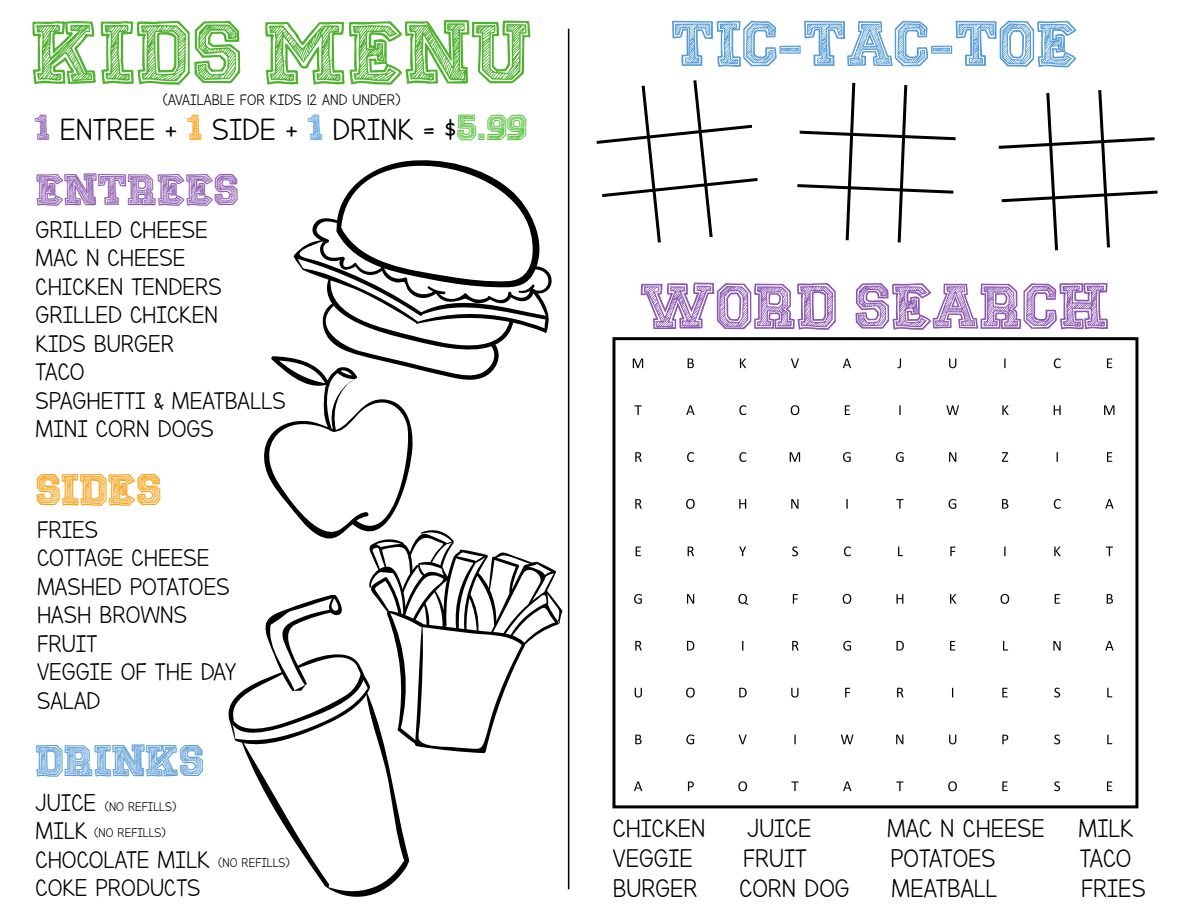
<style>
.page{position:relative;width:1188px;height:918px;background:#fff}
.page>*{position:absolute;margin:0;border:0;box-sizing:border-box;transform-origin:0 0}
.t1{font:90px "Sketch College";color:#50b230}
.t2{font:66px "Sketch College";color:#589cd7}
.t3{font:66px "Sketch College";color:#8c57b1}
.t4{font:45px "Sketch College";color:#8b56ae}
.t5{font:45px "Sketch College";color:#599bd5}
.t6{font:45px "Sketch College";color:#f79f0e}
.t7{font:36px "Lettersfor Learners";color:#000}
.t8{font:30px "Lettersfor Learners";color:#000}
.t9{font:28.5px/28.5px "Lettersfor Learners";color:#000}
.t10{font:18px "Lettersfor Learners";color:#000}
.t11{font:15px/25.5px "Lettersfor Learners";color:#000}
.s1{font-family:"Sketch College";color:#8b55b2}
.s2{font-family:"Sketch College";color:#f79f0e}
.s3{font-family:"Sketch College";color:#559cdb}
.s4{font-family:"Sketch College";color:#54be3a}
</style>
<div class="page">
<img style="left:632px;top:358px;width:483px;height:434px">
<div style="left:612px;top:337px;width:526px;height:471px;border:3px solid #000"></div>
<svg style="left:596px;top:80px;width:162px;height:163px"></svg>
<svg style="left:998px;top:90px;width:160px;height:161px"></svg>
<svg style="left:797px;top:82px;width:159px;height:161px"></svg>
<hr style="left:568px;top:29px;width:1px;height:860px;background:#000">
<svg style="left:293px;top:160px;width:259px;height:220px"></svg>
<svg style="left:228px;top:595px;width:181px;height:302px"></svg>
<svg style="left:295px;top:685px;width:10px;height:6px"></svg>
<svg style="left:368px;top:530px;width:194px;height:223px"></svg>
<svg style="left:264px;top:356px;width:149px;height:200px"></svg>
<h1 class="t1" style="left:31px;top:8px;width:502px">KIDS MENU</h1>
<p class="t10" style="left:163px;top:90px;width:239px">(AVAILABLE FOR KIDS 12 AND UNDER)</p>
<p class="t7" style="left:34px;top:111px;width:494px"><span class="s1">1</span> ENTREE + <span class="s2">1</span> SIDE + <span class="s3">1</span> DRINK = $<span class="s4">5.99</span></p>
<h3 class="t4" style="left:35px;top:167px;width:205px">ENTREES</h3>
<p class="t9" style="left:35px;top:215px;width:252px">GRILLED CHEESE<br>MAC N CHEESE<br>CHICKEN TENDERS<br>GRILLED CHICKEN<br>KIDS BURGER<br>TACO<br>SPAGHETTI &amp; MEATBALLS<br>MINI CORN DOGS</p>
<h3 class="t6" style="left:35px;top:467px;width:127px">SIDES</h3>
<p class="t9" style="left:37px;top:515px;width:201px">FRIES<br>COTTAGE CHEESE<br>MASHED POTATOES<br>HASH BROWNS<br>FRUIT<br>VEGGIE OF THE DAY<br>SALAD</p>
<h3 class="t5" style="left:35px;top:738px;width:170px">DRINKS</h3>
<p class="t9" style="left:35px;top:788px;width:176px">JUICE<br>MILK<br>CHOCOLATE MILK<br>COKE PRODUCTS</p>
<p class="t11" style="left:94px;top:794px;width:84px;text-indent:10px">(NO REFILLS) (NO REFILLS)</p>
<p class="t11" style="left:218px;top:850px;width:73px">(NO REFILLS)</p>
<h2 class="t2" style="left:671px;top:11px;width:408px">TIC-TAC-TOE</h2>
<h2 class="t3" style="left:639px;top:273px;width:471px">WORD SEARCH</h2>
<p class="t8" style="left:613px;top:812px;width:94px">CHICKEN</p>
<p class="t8" style="left:747px;top:812px;width:65px">JUICE</p>
<p class="t8" style="left:887px;top:812px;width:248px">MAC N CHEESE MILK</p>
<p class="t8" style="left:613px;top:842px;width:81px">VEGGIE</p>
<p class="t8" style="left:743px;top:842px;width:65px">FRUIT</p>
<p class="t8" style="left:891px;top:842px;width:107px">POTATOES</p>
<p class="t8" style="left:1080px;top:842px;width:53px">TACO</p>
<p class="t8" style="left:613px;top:872px;width:86px">BURGER</p>
<p class="t8" style="left:740px;top:872px;width:111px">CORN DOG</p>
<p class="t8" style="left:892px;top:872px;width:107px">MEATBALL</p>
<p class="t8" style="left:1081px;top:872px;width:66px">FRIES</p>
</div>
